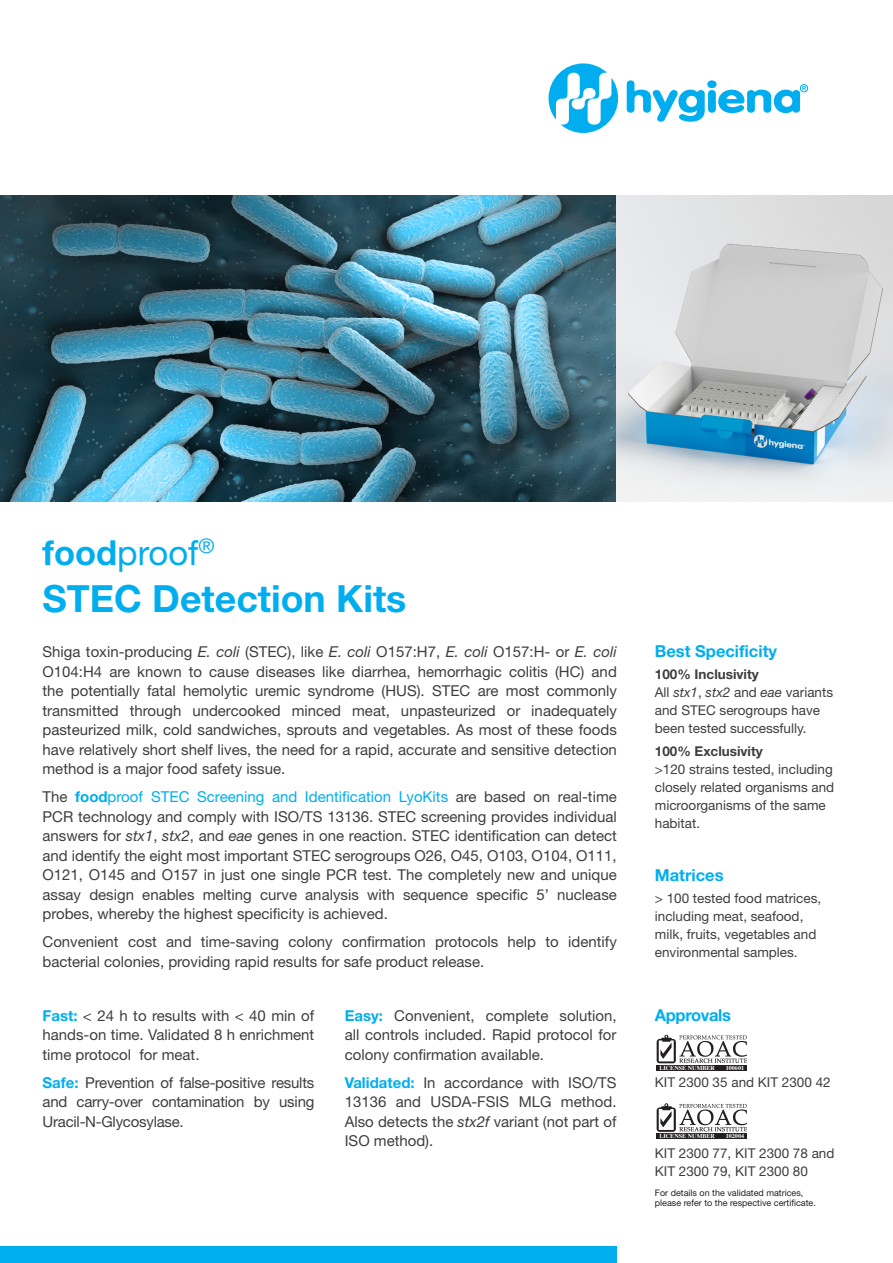
<style>
.page{position:relative;width:893px;height:1263px;background:#fff}
.page>*{position:absolute;margin:0;border:0;box-sizing:border-box;transform-origin:0 0}
.t1{font:700 37.5px "Helvetica Neue LT Pro";color:#00aeef}
.t2{font:34.5px "Helvetica Neue LT Pro";color:#00aeef}
.Sidebar_Headline{font:700 16.5px "Helvetica Neue LT Pro";color:#00aeef}
.Sidebar_Headline-2{font:700 16.5px "Helvetica Neue LT Pro";letter-spacing:-.02em;color:#00aeef}
.Text{font:15px/19.5px "Helvetica Neue LT Pro";color:#3e3e3f;text-align:justify}
.Sidebar_Text{font:13.5px/18px "Helvetica Neue LT Pro";color:#3e3e3f}
.t3{font:9px/10.8px "Helvetica Neue LT Pro";color:#231f20}
.t4{font:700 6.15px "Times";color:#fff}
.s1{font-weight:700}
.s2{font-style:italic}
.s3{font-weight:700;color:#00aeef}
.s4{color:#00aeef}
</style>
<div class="page">
<img style="left:617px;top:196px;width:276px;height:306px">
<svg style="left:0;top:196px;width:617px;height:306px;background:#3a6b7e"></svg>
<div style="left:0;top:1246px;width:617px;height:17px;background:#00aeef"></div>
<svg style="left:627px;top:80px;width:181px;height:42px"></svg>
<svg style="left:549px;top:63px;width:69px;height:69px"></svg>
<div style="left:657px;top:1133px;width:90px;height:6px;background:#231f20"></div>
<svg style="left:657px;top:1103px;width:90px;height:29px"></svg>
<div style="left:657px;top:1065px;width:90px;height:6px;background:#231f20"></div>
<svg style="left:657px;top:1035px;width:90px;height:29px"></svg>
<p class="t2" style="left:43px;top:531px;width:173px"><span class="s1">food</span>proof<sup>®</sup></p>
<p class="t1" style="left:43px;top:575px;width:365px">STEC Detection Kits</p>
<p class="Text" style="left:43px;top:642px;width:576px">Shiga toxin-producing <span class="s2">E. coli</span> (STEC), like <span class="s2">E. coli</span> O157:H7, <span class="s2">E. coli</span> O157:H- or <span class="s2">E. coli </span>O104:H4 are known to cause diseases like diarrhea, hemorrhagic colitis (HC) and the potentially fatal hemolytic uremic syndrome (HUS). STEC are most commonly transmitted through undercooked minced meat, unpasteurized or inadequately pasteurized milk, cold sandwiches, sprouts and vegetables. As most of these foods have relatively short shelf lives, the need for a rapid, accurate and sensitive detection method is a major food safety issue.</p>
<p class="Text" style="left:43px;top:787px;width:576px">The <span class="s3">food</span><span class="s4">proof STEC Screening and Identification LyoKits</span> are based on real-time PCR technology and comply with ISO/TS 13136. STEC screening provides individual answers for <span class="s2">stx1</span>, <span class="s2">stx2</span>, and <span class="s2">eae</span> genes in one reaction. STEC identification can detect and identify the eight most important STEC serogroups O26, O45, O103, O104, O111, O121, O145 and O157 in just one single PCR test. The completely new and unique assay design enables melting curve analysis with sequence specific 5’ nuclease probes, whereby the highest specificity is achieved.</p>
<p class="Text" style="left:43px;top:932px;width:576px">Convenient cost and time-saving colony confirmation protocols help to identify bacterial colonies, providing rapid results for safe product release.</p>
<p class="Text" style="left:43px;top:1005px;width:273px"><span class="s3">Fast:</span> &lt; 24 h to results with &lt; 40 min of hands-on time. Validated 8 h enrichment time protocol for meat.</p>
<p class="Text" style="left:43px;top:1072px;width:273px"><span class="s3">Safe:</span> Prevention of false-positive results and carry-over contamination by using Uracil-N-Glycosylase.</p>
<p class="Text" style="left:345px;top:1005px;width:273px"><span class="s3">Easy:</span> Convenient, complete solution, all controls included. Rapid protocol for colony confirmation available.</p>
<p class="Text" style="left:345px;top:1072px;width:273px"><span class="s3">Validated:</span> In accordance with ISO/TS 13136 and USDA-FSIS MLG method.<br>Also detects the <span class="s2">stx2f</span> variant (not part of ISO method).</p>
<p class="Sidebar_Headline" style="left:655px;top:641px;width:124px">Best Specificity</p>
<p class="Sidebar_Text" style="left:655px;top:665px;width:180px"><span class="s1">100% Inclusivity<br></span>All <span class="s2">stx1</span>, <span class="s2">stx2</span> and <span class="s2">eae</span> variants and STEC serogroups have been tested successfully.</p>
<p class="Sidebar_Text" style="left:655px;top:741px;width:181px"><span class="s1">100% Exclusivity<br></span>&gt;120 strains tested, including closely related organisms and microorganisms of the same habitat.</p>
<p class="Sidebar_Headline" style="left:655px;top:865px;width:70px">Matrices</p>
<p class="Sidebar_Text" style="left:655px;top:889px;width:168px">&gt; 100 tested food matrices, including meat, seafood, milk, fruits, vegetables and environmental samples.</p>
<p class="Sidebar_Headline-2" style="left:655px;top:1005px;width:78px">Approvals</p>
<p class="t4" style="left:659px;top:1062px;width:57px">LICENSE NUMBER</p>
<p class="t4" style="left:726px;top:1062px;width:20px">100601</p>
<p class="Sidebar_Text" style="left:655px;top:1073px;width:177px">KIT 2300 35 and KIT 2300 42</p>
<p class="t4" style="left:659px;top:1130px;width:57px">LICENSE NUMBER</p>
<p class="t4" style="left:726px;top:1130px;width:20px">102004</p>
<p class="Sidebar_Text" style="left:655px;top:1144px;width:181px">KIT 2300 77, KIT 2300 78 and<br>KIT 2300 79, KIT 2300 80</p>
<p class="t3" style="left:655px;top:1187px;width:163px">For details on the validated matrices, please refer to the respective certificate.</p>
</div>
